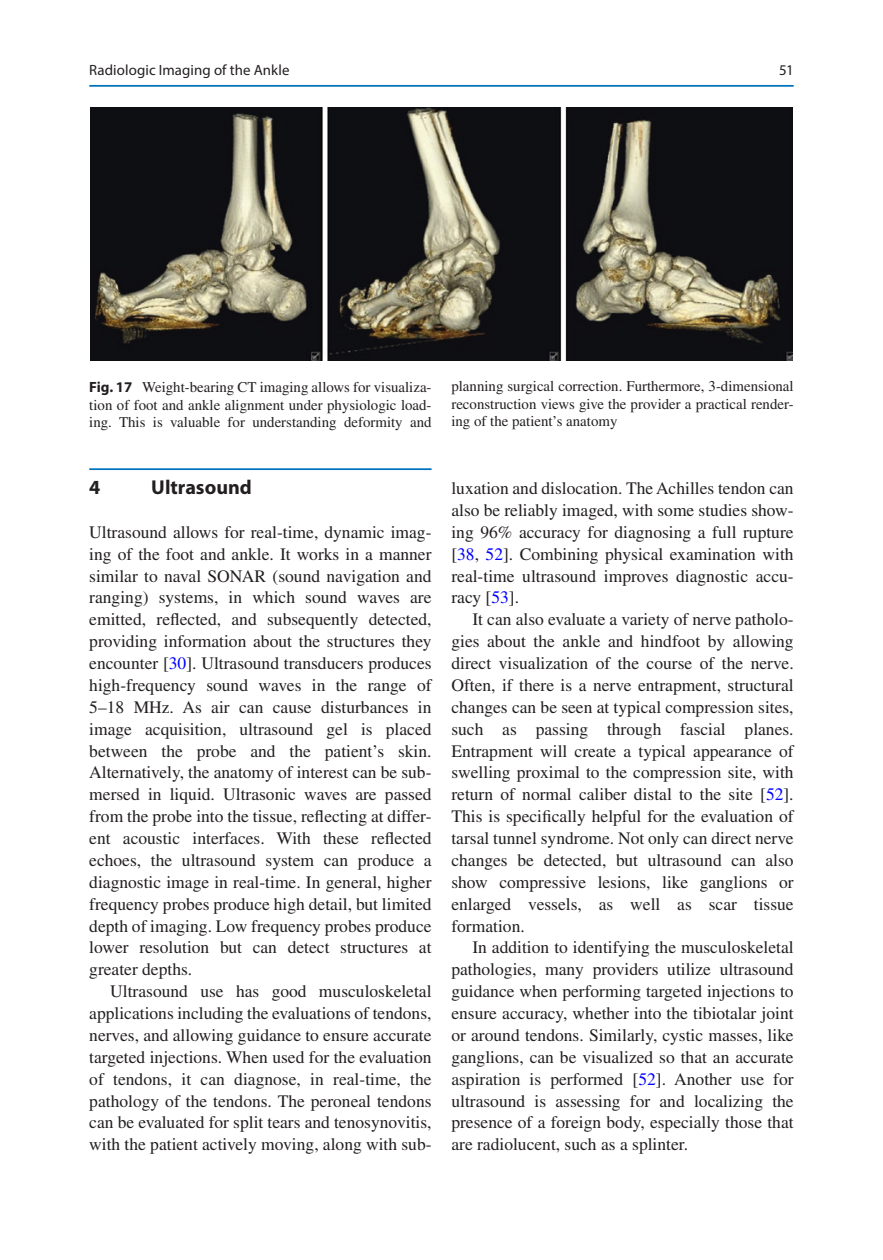
<style>
.page{position:relative;width:883px;height:1260px;background:#fff}
.page>*{position:absolute;margin:0;border:0;box-sizing:border-box;transform-origin:0 0}
._1_hd{font:700 20.12px "Myriad Pro";color:#231f20}
.Text{font:17.5px/21.9px "Times LT Std";color:#231f20;text-align:justify}
.Text_flush{font:17.5px/21.9px "Times LT Std";color:#231f20;text-align:justify}
.t1{font:14.88px/17.5px "Times LT Std";color:#231f20;text-align:justify}
.t2{font:14.88px "Myriad Pro";letter-spacing:.005em;color:#231f20}
.s1{font-family:"Myriad Pro";font-weight:700}
.s2{color:#00f}
</style>
<div class="page">
<img style="left:90px;top:107px;width:703px;height:254px">
<hr style="left:89px;top:468px;width:343px;height:2px;background:#0073bc">
<hr style="left:89px;top:85px;width:705px;height:2px;background:#0073bc">
<p class="t2" style="left:89px;top:61px;width:202px">Radiologic Imaging of the Ankle</p>
<p class="t2" style="left:779px;top:61px;width:16px">51</p>
<p class="t1" style="left:89px;top:378px;width:344px"><span class="s1">Fig. 17</span> Weight-bearing CT imaging allows for visualiza&shy;tion of foot and ankle alignment under physiologic load&shy;ing. This is valuable for understanding deformity and</p>
<p class="t1" style="left:451px;top:377px;width:344px">planning surgical correction. Furthermore, 3-dimensional reconstruction views give the provider a practical render&shy;ing of the patient’s anatomy</p>
<h2 class="_1_hd" style="left:89px;top:474px;width:13px">4</h2>
<h2 class="_1_hd" style="left:151px;top:474px;width:102px">Ultrasound</h2>
<p class="Text_flush" style="left:89px;top:521px;width:344px">Ultrasound allows for real-time, dynamic imag&shy;ing of the foot and ankle. It works in a manner similar to naval SONAR (sound navigation and ranging) systems, in which sound waves are emitted, reflected, and subsequently detected, providing information about the structures they encounter [<span class="s2">30</span>]. Ultrasound transducers produces high-frequency sound waves in the range of 5–18 MHz. As air can cause disturbances in image acquisition, ultrasound gel is placed between the probe and the patient’s skin.<br>Alternatively, the anatomy of interest can be sub&shy;mersed in liquid. Ultrasonic waves are passed from the probe into the tissue, reflecting at differ&shy;ent acoustic interfaces. With these reflected echoes, the ultrasound system can produce a diagnostic image in real-time. In general, higher frequency probes produce high detail, but limited depth of imaging. Low frequency probes produce lower resolution but can detect structures at greater depths.</p>
<p class="Text" style="left:89px;top:980px;width:344px;text-indent:21px">Ultrasound use has good musculoskeletal applications including the evaluations of tendons, nerves, and allowing guidance to ensure accurate targeted injections. When used for the evaluation of tendons, it can diagnose, in real-time, the pathology of the tendons. The peroneal tendons can be evaluated for split tears and tenosynovitis, with the patient actively moving, along with sub-</p>
<p class="Text" style="left:451px;top:477px;width:344px">luxation and dislocation. The Achilles tendon can also be reliably imaged, with some studies show&shy;ing 96% accuracy for diagnosing a full rupture [<span class="s2">38</span>, <span class="s2">52</span>]. Combining physical examination with real-time ultrasound improves diagnostic accu&shy;racy [<span class="s2">53</span>].</p>
<p class="Text" style="left:451px;top:608px;width:344px;text-indent:21px">It can also evaluate a variety of nerve patholo&shy;gies about the ankle and hindfoot by allowing direct visualization of the course of the nerve.<br>Often, if there is a nerve entrapment, structural changes can be seen at typical compression sites, such as passing through fascial planes.<br>Entrapment will create a typical appearance of swelling proximal to the compression site, with return of normal caliber distal to the site [<span class="s2">52</span>].<br>This is specifically helpful for the evaluation of tarsal tunnel syndrome. Not only can direct nerve changes be detected, but ultrasound can also show compressive lesions, like ganglions or enlarged vessels, as well as scar tissue formation.</p>
<p class="Text" style="left:451px;top:937px;width:344px;text-indent:21px">In addition to identifying the musculoskeletal pathologies, many providers utilize ultrasound guidance when performing targeted injections to ensure accuracy, whether into the tibiotalar joint or around tendons. Similarly, cystic masses, like ganglions, can be visualized so that an accurate aspiration is performed [<span class="s2">52</span>]. Another use for ultrasound is assessing for and localizing the presence of a foreign body, especially those that are radiolucent, such as a splinter.</p>
</div>
